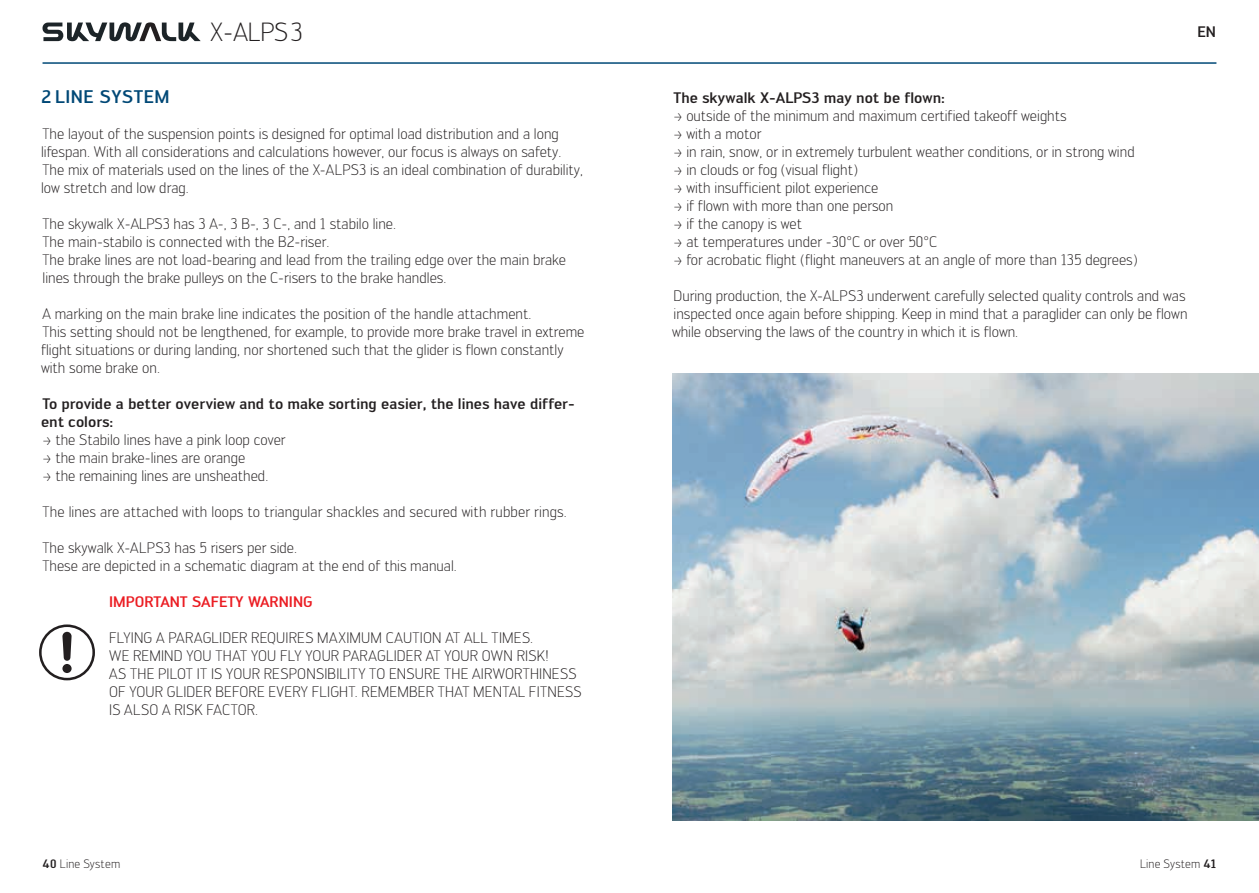
<style>
.page{position:relative;width:1259px;height:893px;background:#fff}
.page>*{position:absolute;margin:0;border:0;box-sizing:border-box;transform-origin:0 0}
.t1{font:300 25.8px "Engel";color:#231f20}
.t2{font:500 18px "Engel";letter-spacing:.03em;color:#004876}
.t3{font:300 15px/18px "Engel";color:#231f20}
.t4{font:500 15px/18px "Engel";color:#231f20}
.t5{font:500 15px "Engel";color:#eb1c22}
.t6{font:300 12px "Engel";letter-spacing:.015em;color:#231f20}
.s1{font-weight:500}
</style>
<div class="page">
<svg style="left:43px;top:22px;width:158px;height:19px"></svg>
<hr style="left:43px;top:62px;width:586px;height:2px;background:#004977">
<hr style="left:629px;top:62px;width:587px;height:2px;background:#004977">
<img style="left:673px;top:373px;width:586px;height:448px">
<svg style="left:62px;top:632px;width:10px;height:29px"></svg>
<div style="left:62px;top:664px;width:10px;height:9px;background:#231f20;border-radius:50%"></div>
<div style="left:39px;top:624px;width:56px;height:56px;border:3px solid #231f20;border-radius:50%"></div>
<h1 class="t1" style="left:210px;top:17px;width:94px">X-ALPS3</h1>
<p class="t2" style="left:41px;top:86px;width:130px">2 LINE SYSTEM</p>
<p class="t3" style="left:41px;top:125px;width:543px">The layout of the suspension points is designed for optimal load distribution and a long lifespan. With all considerations and calculations however, our focus is always on safety.<br>The mix of materials used on the lines of the X-ALPS3 is an ideal combination of durability, low stretch and low drag.</p>
<p class="t3" style="left:43px;top:215px;width:525px">The skywalk X-ALPS3 has 3 A-, 3 B-, 3 C-, and 1 stabilo line.<br>The main-stabilo is connected with the B2-riser.<br>The brake lines are not load-bearing and lead from the trailing edge over the main brake lines through the brake pulleys on the C-risers to the brake handles.</p>
<p class="t3" style="left:41px;top:305px;width:545px">A marking on the main brake line indicates the position of the handle attachment.<br>This setting should not be lengthened, for example, to provide more brake travel in extreme flight situations or during landing, nor shortened such that the glider is flown constantly with some brake on.</p>
<p class="t4" style="left:41px;top:395px;width:535px">To provide a better overview and to make sorting easier, the lines have differ&shy;ent colors:</p>
<p class="t3" style="left:43px;top:431px;width:245px">&gt; the Stabilo lines have a pink loop cover &gt; the main brake-lines are orange<br>&gt; the remaining lines are unsheathed.</p>
<p class="t3" style="left:43px;top:503px;width:526px">The lines are attached with loops to triangular shackles and secured with rubber rings.</p>
<p class="t3" style="left:43px;top:539px;width:416px">The skywalk X-ALPS3 has 5 risers per side.<br>These are depicted in a schematic diagram at the end of this manual.</p>
<p class="t5" style="left:109px;top:593px;width:205px">IMPORTANT SAFETY WARNING</p>
<p class="t3" style="left:109px;top:629px;width:474px">FLYING A PARAGLIDER REQUIRES MAXIMUM CAUTION AT ALL TIMES.<br>WE REMIND YOU THAT YOU FLY YOUR PARAGLIDER AT YOUR OWN RISK!<br>AS THE PILOT IT IS YOUR RESPONSIBILITY TO ENSURE THE AIRWORTHINESS OF YOUR GLIDER BEFORE EVERY FLIGHT. REMEMBER THAT MENTAL FITNESS IS ALSO A RISK FACTOR.</p>
<p class="t4" style="left:1197px;top:23px;width:20px">EN</p>
<p class="t4" style="left:673px;top:89px;width:273px">The skywalk X-ALPS3 may not be flown:</p>
<p class="t3" style="left:673px;top:107px;width:465px">&gt; outside of the minimum and maximum certified takeoff weights<br>&gt; with a motor<br>&gt; in rain, snow, or in extremely turbulent weather conditions, or in strong wind &gt; in clouds or fog (visual flight)<br>&gt; with insufficient pilot experience<br>&gt; if flown with more than one person<br>&gt; if the canopy is wet<br>&gt; at temperatures under -30°C or over 50°C<br>&gt; for acrobatic flight (flight maneuvers at an angle of more than 135 degrees)</p>
<p class="t3" style="left:672px;top:287px;width:517px">During production, the X-ALPS3 underwent carefully selected quality controls and was inspected once again before shipping. Keep in mind that a paraglider can only be flown while observing the laws of the country in which it is flown.</p>
<p class="t6" style="left:43px;top:856px;width:79px"><span class="s1">40</span> Line System</p>
<p class="t6" style="left:1140px;top:856px;width:78px">Line System <span class="s1">41</span></p>
</div>
